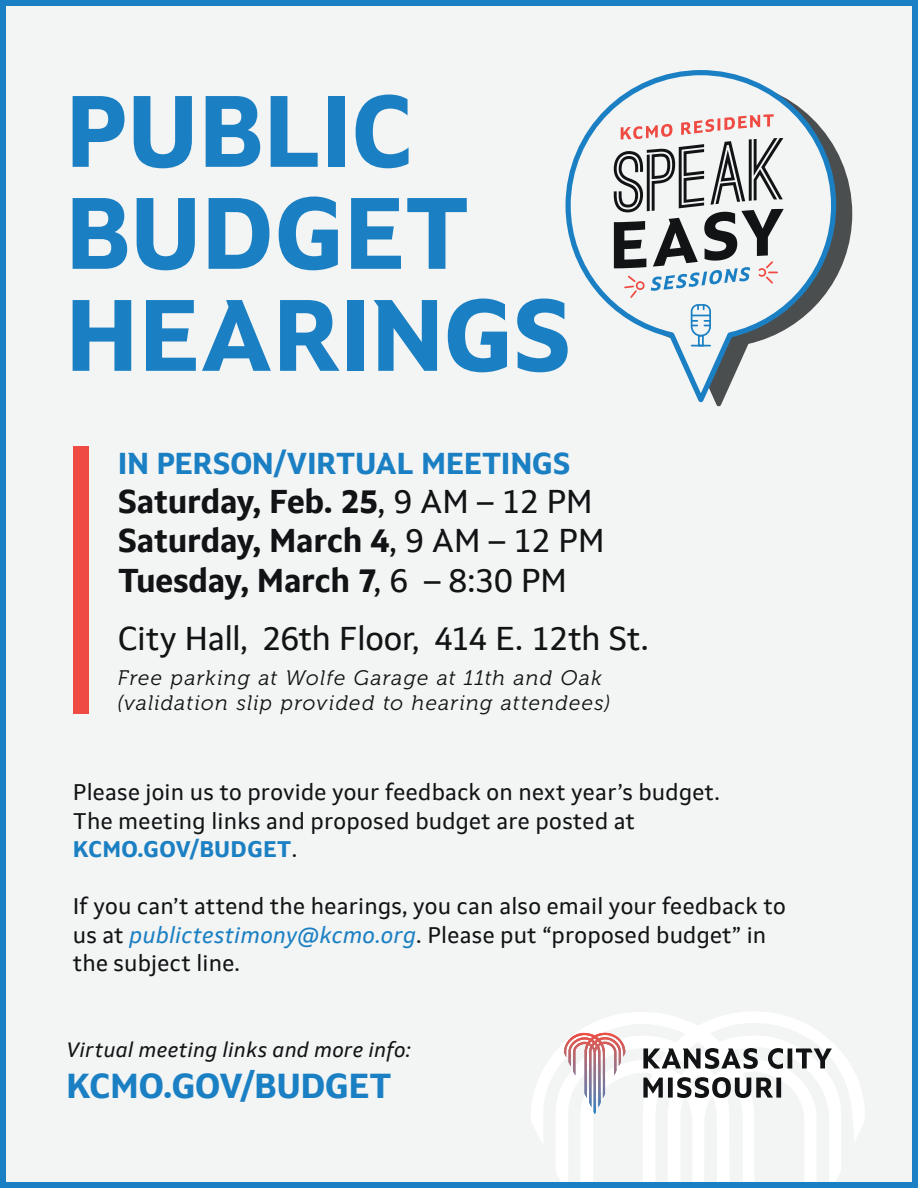
<style>
.page{position:relative;width:918px;height:1188px;background:#f3f4f4}
.page>*{position:absolute;margin:0;border:0;box-sizing:border-box;transform-origin:0 0}
.t1{font:700 101.1px/102px "Setimo";letter-spacing:-.01em;color:#1b80c3}
.t2{font:700 34.5px "Setimo";letter-spacing:-.01em;color:#1b80c3}
.t3{font:700 32.85px/39.2px "Setimo";letter-spacing:-.01em;color:#121315}
.t4{font:32.85px "Setimo";letter-spacing:-.025em;color:#121315}
.t5{font:700 30.15px "Setimo";letter-spacing:-.01em;color:#1b80c3}
.t6{font:22.5px/28.5px "Setimo";letter-spacing:.01em;color:#121315}
.t7{font:italic 21px/25.2px "Museo 300";letter-spacing:.06em;color:#121315}
.t8{font:italic 20.7px "Setimo";letter-spacing:.01em;color:#121315}
.s1{font-weight:400}
.s2{font-size:30.15px}
.s3{font-weight:700;color:#1b80c3}
.s4{font-style:italic;color:#1b80c3}
</style>
<div class="page">
<svg style="left:585px;top:78px;width:268px;height:330px"></svg>
<svg style="left:563px;top:67px;width:276px;height:340px"></svg>
<svg style="left:692px;top:345px;width:18px;height:1px"></svg>
<div style="left:698px;top:335px;width:6px;height:11px;border:2px solid #1b80c3"></div>
<svg style="left:614px;top:114px;width:170px;height:223px"></svg>
<div style="left:73px;top:446px;width:16px;height:268px;background:#ef4b42"></div>
<svg style="left:531px;top:1011px;width:334px;height:171px;fill:#f3f4f4"></svg>
<svg style="left:643px;top:1048px;width:115px;height:21px"></svg>
<hr style="left:788px;top:1048px;width:4px;height:20px;background:#121315">
<svg style="left:796px;top:1048px;width:36px;height:20px"></svg>
<svg style="left:768px;top:1048px;width:15px;height:21px"></svg>
<svg style="left:643px;top:1078px;width:20px;height:20px"></svg>
<div style="left:668px;top:1078px;width:5px;height:20px;background:#121315"></div>
<svg style="left:677px;top:1077px;width:96px;height:21px"></svg>
<div style="left:776px;top:1078px;width:5px;height:20px;background:#121315"></div>
<svg style="left:564px;top:1033px;width:61px;height:81px"></svg>
<h1 class="t1" style="left:65px;top:79px;width:508px">PUBLIC<br>BUDGET<br>HEARINGS</h1>
<h3 class="t5" style="left:118px;top:445px;width:454px">IN PERSON/VIRTUAL MEETINGS</h3>
<h3 class="t3" style="left:118px;top:482px;width:488px">Saturday, Feb. 25<span class="s1">, 9 AM – 12 PM<br></span>Saturday, March 4<span class="s1">, 9 AM – 12 PM<br></span>Tuesday, March 7<span class="s1">, 6 – 8:30 PM</span></h3>
<h3 class="t4" style="left:118px;top:619px;width:532px">City Hall<span class="s2">,</span> 26th Floor<span class="s2">,</span> 414 E. 12th St.</h3>
<p class="t7" style="left:118px;top:665px;width:494px">Free parking at Wolfe Garage at 11th and Oak (validation slip provided to hearing attendees)</p>
<p class="t6" style="left:73px;top:778px;width:649px">Please join us to provide your feedback on next year’s budget.<br>The meeting links and proposed budget are posted at<br><span class="s3">KCMO.GOV/BUDGET</span>.</p>
<p class="t6" style="left:73px;top:892px;width:715px">If you can’t attend the hearings, you can also email your feedback to us at <span class="s4">publictestimony@kcmo.org</span>. Please put “proposed budget” in the subject line.</p>
<p class="t8" style="left:66px;top:1037px;width:346px">Virtual meeting links and more info:</p>
<h2 class="t2" style="left:66px;top:1065px;width:327px">KCMO.GOV/BUDGET</h2>
</div>
